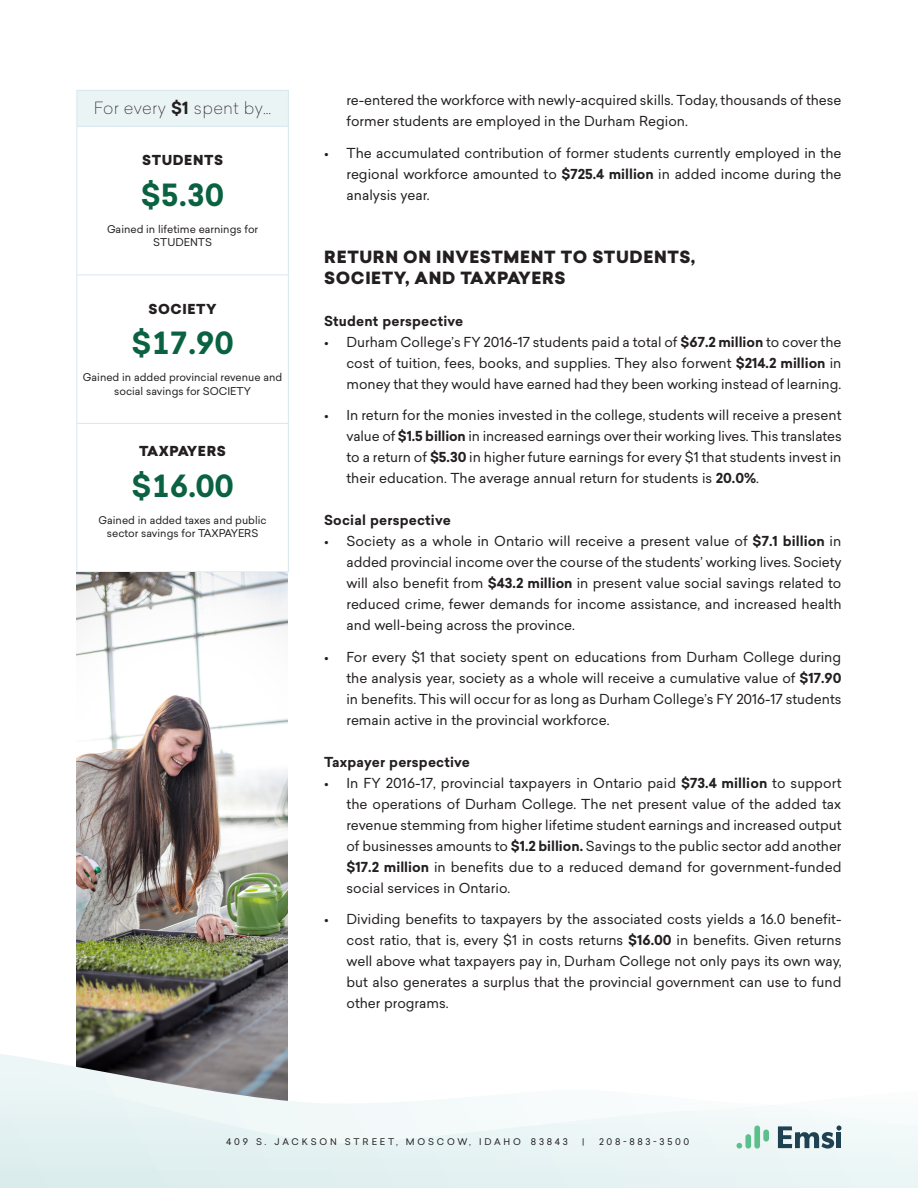
<style>
.page{position:relative;width:918px;height:1188px;background:#fff}
.page>*{position:absolute;margin:0;border:0;box-sizing:border-box;transform-origin:0 0}
.Figure_Text{font:700 30px "Sailec";letter-spacing:-.02em;color:#0a6242}
.Heading_2_after_1{font:900 16.5px/21px "Sailec";letter-spacing:.035em;color:#231f20}
.t1{font:100 16.5px "Sailec";letter-spacing:.02em;color:#231f20}
.t2{font:13.5px/21px "Sailec";color:#231f20;text-align:justify}
.Heading_3{font:700 13.5px "Sailec";letter-spacing:.015em;color:#231f20}
.t3{font:900 13.5px "Sailec";letter-spacing:.04em;color:#231f20}
.Heading_3_no_space_b{font:700 13.5px "Sailec";letter-spacing:.015em;color:#231f20}
.Figure_Text-2{font:10.5px/13.5px "Sailec";color:#231f20;text-align:center}
.t4{font:9px "Sailec";letter-spacing:.305em;color:#231f20}
.s1{font-weight:700}
</style>
<div class="page">
<div style="left:77px;top:90px;width:211px;height:36px;background:#ebf4f5"></div>
<hr style="left:76px;top:90px;width:213px;height:1px;background:#d7e7ee">
<hr style="left:76px;top:91px;width:1px;height:35px;background:#d7e7ee">
<hr style="left:288px;top:91px;width:1px;height:35px;background:#d7e7ee">
<hr style="left:76px;top:126px;width:213px;height:1px;background:#d7e7ee">
<hr style="left:76px;top:127px;width:1px;height:147px;background:#d7e7ee">
<hr style="left:288px;top:127px;width:1px;height:147px;background:#d7e7ee">
<hr style="left:76px;top:274px;width:213px;height:1px;background:#d7e7ee">
<hr style="left:76px;top:275px;width:1px;height:148px;background:#d7e7ee">
<hr style="left:288px;top:275px;width:1px;height:148px;background:#d7e7ee">
<hr style="left:76px;top:423px;width:213px;height:1px;background:#d7e7ee">
<hr style="left:76px;top:424px;width:1px;height:148px;background:#d7e7ee">
<hr style="left:288px;top:424px;width:1px;height:148px;background:#d7e7ee">
<hr style="left:76px;top:572px;width:213px;height:1px;background:#d7e7ee">
<img style="left:76px;top:573px;width:212px;height:479px">
<svg style="left:0;top:1052px;width:288px;height:20px;background:#838386"></svg>
<svg style="left:0;top:1072px;width:918px;height:116px"></svg>
<svg style="left:778px;top:1125px;width:63px;height:24px"></svg>
<div style="left:745px;top:1134px;width:6px;height:15px;background:#5dbf8b;border-radius:3px"></div>
<div style="left:754px;top:1125px;width:6px;height:24px;background:#5dbf8b;border-radius:3px"></div>
<svg style="left:737px;top:1143px;width:5px;height:6px"></svg>
<div style="left:763px;top:1130px;width:6px;height:12px;background:#5dbf8b;border-radius:3px"></div>
<p class="t1" style="left:94px;top:97px;width:179px">For every <span class="s1">$1</span> spent by…</p>
<p class="t3" style="left:142px;top:151px;width:82px">STUDENTS</p>
<p class="Figure_Text" style="left:141px;top:174px;width:85px">$5.30</p>
<p class="Figure_Text-2" style="left:107px;top:222px;width:153px">Gained in lifetime earnings for<br>STUDENTS</p>
<p class="t3" style="left:149px;top:299px;width:69px">SOCIETY</p>
<p class="Figure_Text" style="left:131px;top:322px;width:104px">$17.90</p>
<p class="Figure_Text-2" style="left:83px;top:371px;width:201px">Gained in added provincial revenue and social savings for SOCIETY</p>
<p class="t3" style="left:139px;top:441px;width:88px">TAXPAYERS</p>
<p class="Figure_Text" style="left:131px;top:464px;width:104px">$16.00</p>
<p class="Figure_Text-2" style="left:99px;top:513px;width:170px">Gained in added taxes and public sector savings for TAXPAYERS</p>
<p class="t2" style="left:346px;top:89px;width:497px">re-entered the workforce with newly-acquired skills. Today, thousands of these former students are employed in the Durham Region.</p>
<p class="t2" style="left:346px;top:142px;width:497px;text-indent:-22px">• The accumulated contribution of former students currently employed in the regional workforce amounted to <span class="s1">$725.4 million</span> in added income during the analysis year.</p>
<p class="Heading_2_after_1" style="left:324px;top:246px;width:372px">RETURN ON INVESTMENT TO STUDENTS,<br>SOCIETY, AND TAXPAYERS</p>
<p class="Heading_3_no_space_b" style="left:324px;top:311px;width:141px">Student perspective</p>
<p class="t2" style="left:346px;top:331px;width:497px;text-indent:-22px">• Durham College’s FY 2016-17 students paid a total of <span class="s1">$67.2 million</span> to cover the cost of tuition, fees, books, and supplies. They also forwent <span class="s1">$214.2 million</span> in money that they would have earned had they been working instead of learning.</p>
<p class="t2" style="left:346px;top:404px;width:497px;text-indent:-22px">• In return for the monies invested in the college, students will receive a present value of <span class="s1">$1.5 billion</span> in increased earnings over their working lives. This translates to a return of <span class="s1">$5.30</span> in higher future earnings for every $1 that students invest in their education. The average annual return for students is <span class="s1">20.0%</span>.</p>
<p class="Heading_3" style="left:324px;top:510px;width:128px">Social perspective</p>
<p class="t2" style="left:346px;top:530px;width:497px;text-indent:-22px">• Society as a whole in Ontario will receive a present value of <span class="s1">$7.1 billion</span> in added provincial income over the course of the students’ working lives. Society will also benefit from <span class="s1">$43.2 million</span> in present value social savings related to reduced crime, fewer demands for income assistance, and increased health and well-being across the province.</p>
<p class="t2" style="left:346px;top:646px;width:497px;text-indent:-22px">• For every $1 that society spent on educations from Durham College during the analysis year, society as a whole will receive a cumulative value of <span class="s1">$17.90 </span>in benefits. This will occur for as long as Durham College’s FY 2016-17 students remain active in the provincial workforce.</p>
<p class="Heading_3" style="left:324px;top:752px;width:147px">Taxpayer perspective</p>
<p class="t2" style="left:346px;top:772px;width:497px;text-indent:-22px">• In FY 2016-17, provincial taxpayers in Ontario paid <span class="s1">$73.4 million</span> to support the operations of Durham College. The net present value of the added tax revenue stemming from higher lifetime student earnings and increased output of businesses amounts to <span class="s1">$1.2 billion.</span> Savings to the public sector add another <span class="s1">$17.2 million</span> in benefits due to a reduced demand for government-funded social services in Ontario.</p>
<p class="t2" style="left:346px;top:908px;width:497px;text-indent:-22px">• Dividing benefits to taxpayers by the associated costs yields a 16.0 benefit&shy;cost ratio, that is, every $1 in costs returns <span class="s1">$16.00</span> in benefits. Given returns well above what taxpayers pay in, Durham College not only pays its own way, but also generates a surplus that the provincial government can use to fund other programs.</p>
<p class="t4" style="left:226px;top:1135px;width:343px">409 S. JACKSON STREET, MOSCOW, IDAHO 83843</p>
<p class="t4" style="left:582px;top:1135px;width:4px">|</p>
<p class="t4" style="left:599px;top:1135px;width:92px">208-883-3500</p>
</div>
